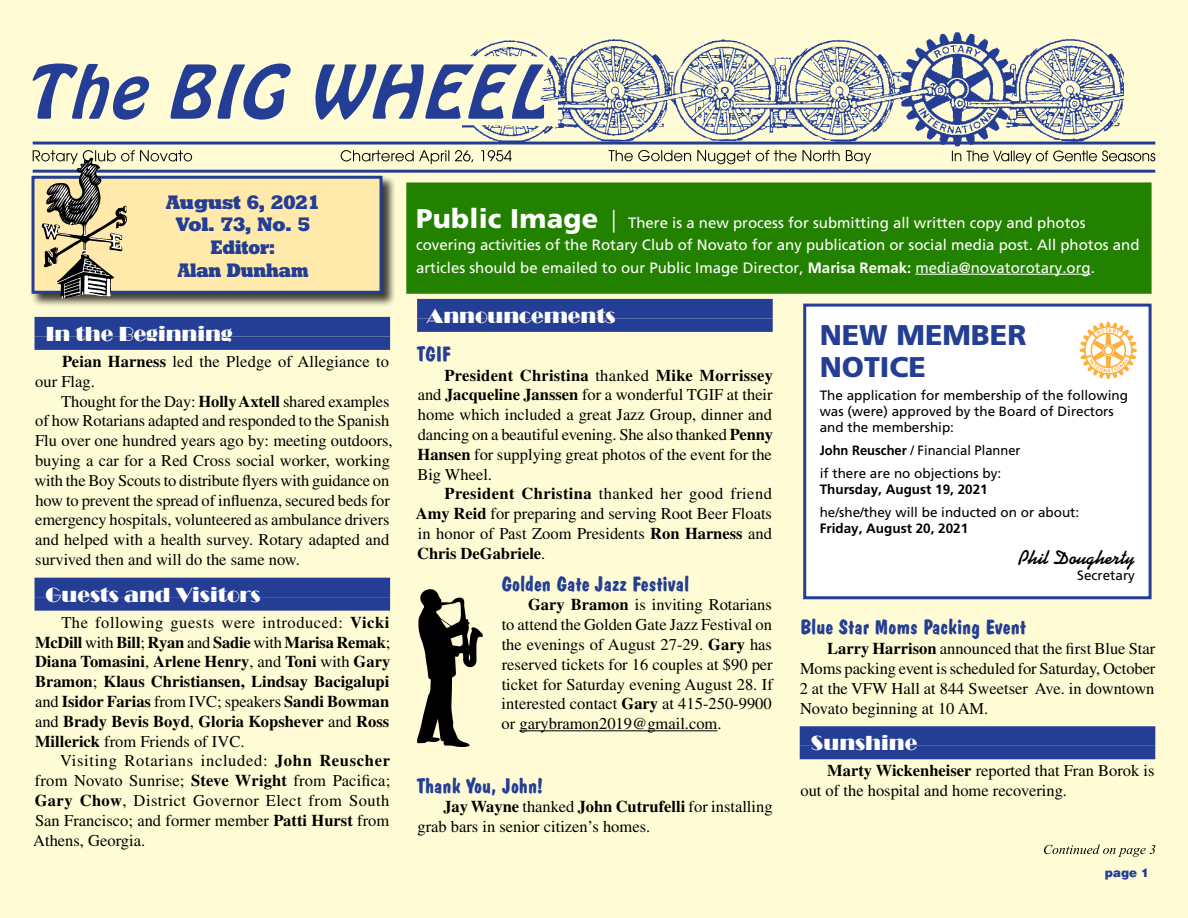
<style>
.page{position:relative;width:1188px;height:918px;background:#fffcd5}
.page>*{position:absolute;margin:0;border:0;box-sizing:border-box;transform-origin:0 0}
.t1{font:900 28.5px/31.5px "Frutiger";color:#243e95}
.t2{font:21px "Dom Bold BT";letter-spacing:.01em;color:#243e95}
.t3{font:21px "Broadway";color:#fff}
.t4{font:19.5px/22.8px "Geometric Slab 712 BT Extra Bold A";color:#243e95;text-align:center}
.t5{font:700 19.5px "Kaufmann BT";color:#000}
.t6{font:16.5px/19.8px "Times";color:#000;text-align:justify}
.t7{font:700 16.5px/19.8px "Times";color:#000;text-align:justify}
.t8{font:15px/22.5px "Frutiger";color:#fff}
.t9{font:13.5px/16.2px "Frutiger";color:#000}
.t10{font:13.5px/23px "Frutiger";color:#000;scale:.96 1}
.t11{font:700 13.5px "Frutiger";color:#000}
.t12{font:900 12px "Swiss 721 BT";color:#243e95}
.s1{font-weight:700}
.s2{font-weight:400}
.s3{font-weight:900;font-size:27px}
.s4{font-family:"Goudy Old Style T";font-size:27px}
</style>
<div class="page">
<svg style="left:417px;top:589px;width:66px;height:158px"></svg>
<hr style="left:33px;top:142px;width:1122px;height:3px;background:#243e95">
<hr style="left:33px;top:170px;width:1122px;height:3px;background:#243e95">
<svg style="left:952px;top:150px;width:203px;height:14px"></svg>
<svg style="left:341px;top:150px;width:171px;height:14px"></svg>
<svg style="left:609px;top:150px;width:262px;height:14px"></svg>
<img style="left:566px;top:32px;width:558px;height:115px">
<svg style="left:32px;top:63px;width:430px;height:57px"></svg>
<img style="left:462px;top:40px;width:104px;height:111px">
<div style="left:31px;top:175px;width:365px;height:132px;background:#000;opacity:.75"></div>
<div style="left:33px;top:177px;width:348px;height:115px;background:#ffeaab"></div>
<div style="left:32px;top:176px;width:351px;height:118px;border:3px solid #243e95"></div>
<svg style="left:33px;top:150px;width:159px;height:148px"></svg>
<svg style="left:1044px;top:845px;width:111px;height:12px"></svg>
<div style="left:35px;top:317px;width:355px;height:19px;background:#243e95"></div>
<div style="left:35px;top:336px;width:355px;height:14px;background:#243e95"></div>
<div style="left:35px;top:578px;width:355px;height:19px;background:#243e95"></div>
<div style="left:35px;top:597px;width:355px;height:14px;background:#243e95"></div>
<div style="left:417px;top:299px;width:356px;height:19px;background:#243e95"></div>
<div style="left:417px;top:318px;width:356px;height:14px;background:#243e95"></div>
<hr style="left:520px;top:730px;width:197px;height:1px;background:#000">
<div style="left:800px;top:726px;width:355px;height:20px;background:#243e95"></div>
<div style="left:800px;top:746px;width:355px;height:13px;background:#243e95"></div>
<div style="left:408px;top:184px;width:742px;height:108px;background:#238100"></div>
<hr style="left:915px;top:274px;width:176px;height:1px;background:#fff">
<div style="left:406px;top:182px;width:746px;height:112px;border:3px solid #238100"></div>
<div style="left:805px;top:305px;width:345px;height:293px;background:#fff"></div>
<div style="left:803px;top:304px;width:349px;height:295px;border:3px solid #243e95"></div>
<svg style="left:1080px;top:322px;width:57px;height:57px"></svg>
<p class="t4" style="left:166px;top:190px;width:155px">August 6, 2021<br>Vol. 73, No. 5<br>Editor:<br>Alan Dunham</p>
<p class="t3" style="left:46px;top:322px;width:188px">In the Beginning</p>
<p class="t6" style="left:35px;top:351px;width:355px;text-indent:27px"><span class="s1">Peian Harness</span> led the Pledge of Allegiance to our Flag.</p>
<p class="t6" style="left:34px;top:391px;width:360px;text-align:left;text-indent:27px">Thought for the Day: <span class="s1">Holly Axtell</span> shared examples of how Rotarians adapted and responded to the Spanish Flu over one hundred years ago by: meeting outdoors, buying a car for a Red Cross social worker, working with the Boy Scouts to distribute flyers with guidance on how to prevent the spread of influenza, secured beds for emergency hospitals, volunteered as ambulance drivers and helped with a health survey. Rotary adapted and survived then and will do the same now.</p>
<p class="t3" style="left:46px;top:582px;width:216px">Guests and Visitors</p>
<p class="t7" style="left:35px;top:612px;width:357px;text-indent:26px"><span class="s2">The following guests were introduced:</span> Vicki McDill <span class="s2">with</span> Bill<span class="s2">;</span> Ryan <span class="s2">and</span> Sadie <span class="s2">with</span> Marisa Remak<span class="s2">; </span>Diana Tomasini<span class="s2">,</span> Arlene Henry<span class="s2">, and</span> Toni <span class="s2">with</span> Gary Bramon<span class="s2">;</span> Klaus Christiansen, Lindsay Bacigalupi <span class="s2">and</span> Isidor Farias <span class="s2">from IVC; speakers</span> Sandi Bowman <span class="s2">and</span> Brady Bevis Boyd<span class="s2">,</span> Gloria Kopshever <span class="s2">and</span> Ross Millerick <span class="s2">from Friends of IVC.</span></p>
<p class="t6" style="left:33px;top:751px;width:359px;text-indent:27px">Visiting Rotarians included: <span class="s1">John Reuscher </span>from Novato Sunrise; <span class="s1">Steve Wright</span> from Pacifica; <span class="s1">Gary Chow</span>, District Governor Elect from South San Francisco; and former member <span class="s1">Patti Hurst</span> from Athens, Georgia.</p>
<p class="t8" style="left:416px;top:211px;width:725px"><span class="s3">Public Image</span> <span class="s4">|</span> There is a new process for submitting all written copy and photos covering activities of the Rotary Club of Novato for any publication or social media post. All photos and articles should be emailed to our Public Image Director, <span class="s1">Marisa Remak:</span> media@novatorotary.org.</p>
<p class="t3" style="left:427px;top:304px;width:190px">Announcements</p>
<p class="t2" style="left:417px;top:341px;width:36px">TGIF</p>
<p class="t6" style="left:417px;top:365px;width:357px;text-indent:27px"><span class="s1">President Christina</span> thanked <span class="s1">Mike Morrissey </span>and <span class="s1">Jacqueline Janssen</span> for a wonderful TGIF at their home which included a great Jazz Group, dinner and dancing on a beautiful evening. She also thanked <span class="s1">Penny Hansen</span> for supplying great photos of the event for the Big Wheel.</p>
<p class="t6" style="left:416px;top:484px;width:358px;text-indent:29px"><span class="s1">President Christina</span> thanked her good friend <span class="s1">Amy Reid</span> for preparing and serving Root Beer Floats in honor of Past Zoom Presidents <span class="s1">Ron Harness</span> and <span class="s1">Chris DeGabriele</span>.</p>
<p class="t2" style="left:501px;top:571px;width:189px">Golden Gate Jazz Festival</p>
<p class="t6" style="left:502px;top:595px;width:273px;text-indent:26px"><span class="s1">Gary Bramon</span> is inviting Rotarians to attend the Golden Gate Jazz Festival on the evenings of August 27-29. <span class="s1">Gary</span> has reserved tickets for 16 couples at $90 per ticket for Saturday evening August 28. If interested contact <span class="s1">Gary</span> at 415-250-9900 or garybramon2019@gmail.com.</p>
<p class="t2" style="left:417px;top:773px;width:128px">Thank You, John!</p>
<p class="t6" style="left:417px;top:797px;width:357px;text-indent:26px"><span class="s1">Jay Wayne</span> thanked <span class="s1">John Cutrufelli</span> for installing grab bars in senior citizen’s homes.</p>
<h1 class="t1" style="left:820px;top:319px;width:208px">NEW MEMBER<br>NOTICE</h1>
<p class="t9" style="left:820px;top:387px;width:310px">The application for membership of the following was (were) approved by the Board of Directors and the membership:</p>
<p class="t10" style="left:820px;top:439px;width:211px"><span class="s1">John Reuscher</span> / Financial Planner if there are no objections by:</p>
<p class="t11" style="left:820px;top:482px;width:170px">Thursday, August 19, 2021</p>
<p class="t9" style="left:820px;top:504px;width:261px">he/she/they will be inducted on or about:</p>
<p class="t11" style="left:820px;top:521px;width:150px">Friday, August 20, 2021</p>
<p class="t5" style="left:1018px;top:546px;width:118px">Phil Dougherty</p>
<p class="t9" style="left:1077px;top:567px;width:59px">Secretary</p>
<p class="t2" style="left:800px;top:615px;width:227px">Blue Star Moms Packing Event</p>
<p class="t6" style="left:800px;top:639px;width:357px;text-indent:27px"><span class="s1">Larry Harrison</span> announced that the first Blue Star Moms packing event is scheduled for Saturday, October 2 at the VFW Hall at 844 Sweetser Ave. in downtown Novato beginning at 10 AM.</p>
<p class="t3" style="left:811px;top:731px;width:108px">Sunshine</p>
<p class="t6" style="left:800px;top:761px;width:356px;text-indent:27px"><span class="s1">Marty Wickenheiser</span> reported that Fran Borok is out of the hospital and home recovering.</p>
<p class="t12" style="left:1105px;top:866px;width:46px">page 1</p>
</div>
